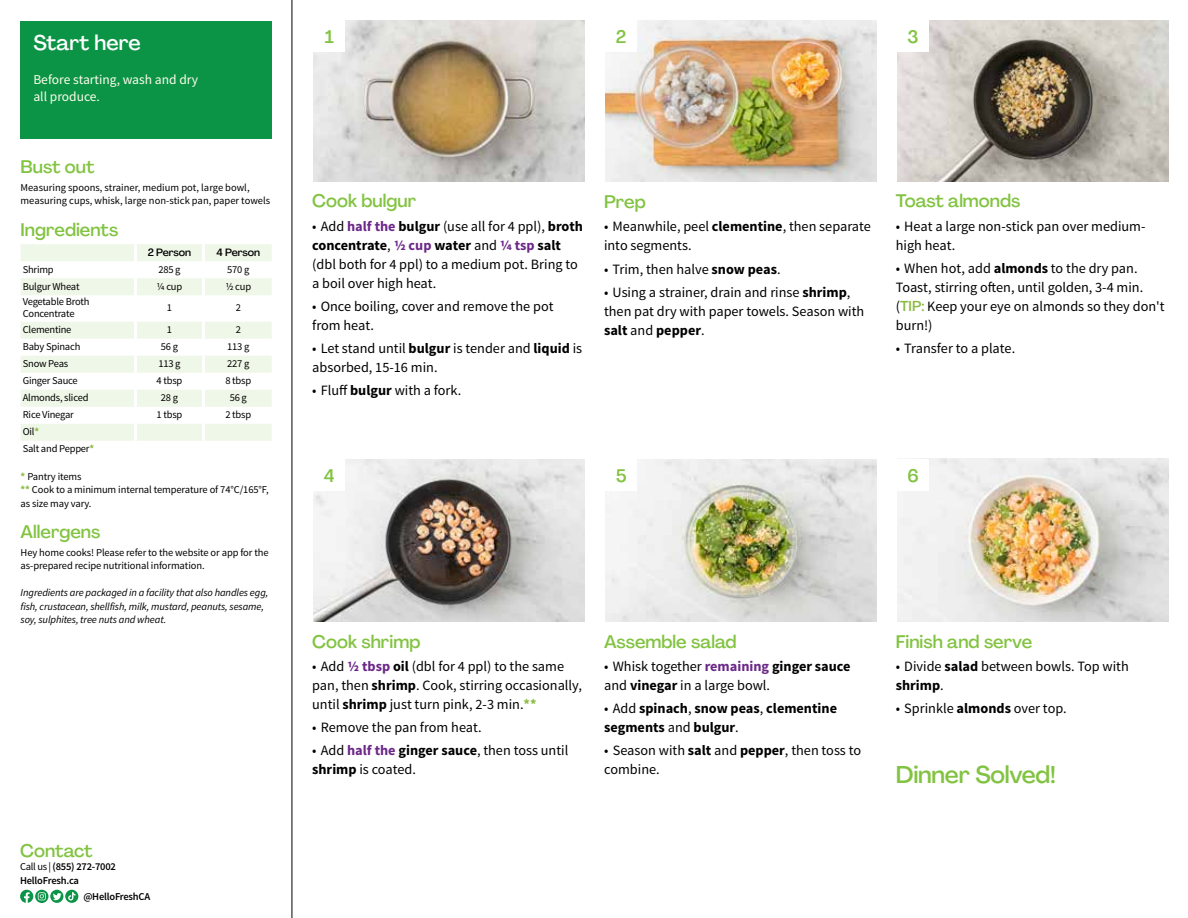
<style>
.page{position:relative;width:1188px;height:918px;background:#fff}
.page>*{position:absolute;margin:0;border:0;box-sizing:border-box;transform-origin:0 0}
.t1{font:500 24px "Agrandir";letter-spacing:-.01em;color:#82c341}
.t2{font:500 21px "Agrandir";color:#fff}
.t3{font:500 18px "Agrandir";color:#82c341}
.t4{font:14.25px/19px "Source Sans Pro";color:#000}
.t5{font:700 14.25px/19px "Source Sans Pro";color:#000}
.t6{font:13.5px/17.2px "Source Sans Pro";color:#fffdec}
.t7{font:10.5px/13.5px "Source Sans Pro";letter-spacing:-.01em;color:#000}
.t8{font:italic 10.5px/13.5px "Source Sans Pro";letter-spacing:-.01em;color:#000}
.t9{font:600 10.5px/13.5px "Source Sans Pro";letter-spacing:-.02em;color:#000}
.t10{font:500 10.5px "Agrandir";letter-spacing:-.01em;color:#000}
.s1{font-weight:700;color:#8cba42}
.s2{font-weight:400}
.s3{font-weight:700;color:#6c2888}
.s4{font-weight:700}
.s5{font-family:"Agrandir";font-weight:500;color:#8cba42}
</style>
<div class="page">
<hr style="left:292px;top:0;width:1px;height:918px;background:#000">
<img style="left:313px;top:459px;width:272px;height:162px">
<img style="left:605px;top:459px;width:272px;height:162px">
<img style="left:897px;top:459px;width:272px;height:162px">
<img style="left:313px;top:20px;width:272px;height:161px">
<img style="left:605px;top:20px;width:272px;height:161px">
<img style="left:897px;top:20px;width:272px;height:161px">
<div style="left:21px;top:21px;width:251px;height:117px;background:#0b9446"></div>
<svg style="left:20px;top:890px;width:42px;height:13px"></svg>
<svg style="left:65px;top:890px;width:13px;height:13px"></svg>
<svg style="left:68px;top:892px;width:8px;height:9px"></svg>
<div style="left:313px;top:459px;width:32px;height:32px;background:#fff"></div>
<div style="left:605px;top:459px;width:32px;height:32px;background:#fff"></div>
<div style="left:897px;top:459px;width:32px;height:32px;background:#fff"></div>
<div style="left:313px;top:20px;width:32px;height:32px;background:#fff"></div>
<div style="left:605px;top:20px;width:32px;height:32px;background:#fff"></div>
<div style="left:897px;top:20px;width:32px;height:32px;background:#fff"></div>
<svg style="left:21px;top:244px;width:251px;height:197px;fill:#f2f8ed"></svg>
<hr style="left:134px;top:244px;width:3px;height:17px;background:#fff">
<hr style="left:202px;top:244px;width:3px;height:17px;background:#fff">
<hr style="left:134px;top:261px;width:3px;height:17px;background:#fff">
<hr style="left:202px;top:261px;width:3px;height:17px;background:#fff">
<hr style="left:134px;top:278px;width:3px;height:17px;background:#fff">
<hr style="left:202px;top:278px;width:3px;height:17px;background:#fff">
<hr style="left:134px;top:295px;width:3px;height:27px;background:#fff">
<hr style="left:202px;top:295px;width:3px;height:27px;background:#fff">
<hr style="left:134px;top:322px;width:3px;height:17px;background:#fff">
<hr style="left:202px;top:322px;width:3px;height:17px;background:#fff">
<hr style="left:134px;top:339px;width:3px;height:17px;background:#fff">
<hr style="left:202px;top:339px;width:3px;height:17px;background:#fff">
<hr style="left:134px;top:356px;width:3px;height:17px;background:#fff">
<hr style="left:202px;top:356px;width:3px;height:17px;background:#fff">
<hr style="left:134px;top:373px;width:3px;height:17px;background:#fff">
<hr style="left:202px;top:373px;width:3px;height:17px;background:#fff">
<hr style="left:134px;top:390px;width:3px;height:17px;background:#fff">
<hr style="left:202px;top:390px;width:3px;height:17px;background:#fff">
<hr style="left:134px;top:407px;width:3px;height:17px;background:#fff">
<hr style="left:202px;top:407px;width:3px;height:17px;background:#fff">
<hr style="left:134px;top:424px;width:3px;height:17px;background:#fff">
<hr style="left:202px;top:424px;width:3px;height:17px;background:#fff">
<h2 class="t2" style="left:33px;top:29px;width:109px">Start here</h2>
<p class="t6" style="left:33px;top:71px;width:166px">Before starting, wash and dry all produce.</p>
<p class="t3" style="left:21px;top:156px;width:75px">Bust out</p>
<p class="t7" style="left:21px;top:181px;width:251px">Measuring spoons, strainer, medium pot, large bowl, measuring cups, whisk, large non-stick pan, paper towels</p>
<p class="t3" style="left:21px;top:218px;width:99px">Ingredients</p>
<p class="t10" style="left:148px;top:246px;width:45px">2 Person</p>
<p class="t10" style="left:217px;top:246px;width:45px">4 Person</p>
<p class="t7" style="left:23px;top:263px;width:33px">Shrimp</p>
<p class="t7" style="left:158px;top:263px;width:24px">285 g</p>
<p class="t7" style="left:227px;top:263px;width:24px">570 g</p>
<p class="t7" style="left:23px;top:280px;width:58px">Bulgur Wheat</p>
<p class="t7" style="left:157px;top:280px;width:27px">1/4 cup</p>
<p class="t7" style="left:225px;top:280px;width:27px">1/2 cup</p>
<p class="t7" style="left:23px;top:296px;width:68px;line-height:12px">Vegetable Broth<br>Concentrate</p>
<p class="t7" style="left:167px;top:301px;width:7px">1</p>
<p class="t7" style="left:236px;top:301px;width:7px">2</p>
<p class="t7" style="left:23px;top:323px;width:50px">Clementine</p>
<p class="t7" style="left:167px;top:323px;width:7px">1</p>
<p class="t7" style="left:236px;top:323px;width:7px">2</p>
<p class="t7" style="left:23px;top:340px;width:59px">Baby Spinach</p>
<p class="t7" style="left:161px;top:340px;width:19px">56 g</p>
<p class="t7" style="left:227px;top:340px;width:24px">113 g</p>
<p class="t7" style="left:23px;top:357px;width:47px">Snow Peas</p>
<p class="t7" style="left:158px;top:357px;width:24px">113 g</p>
<p class="t7" style="left:227px;top:357px;width:24px">227 g</p>
<p class="t7" style="left:23px;top:374px;width:57px">Ginger Sauce</p>
<p class="t7" style="left:157px;top:374px;width:27px">4 tbsp</p>
<p class="t7" style="left:225px;top:374px;width:27px">8 tbsp</p>
<p class="t7" style="left:23px;top:391px;width:67px">Almonds, sliced</p>
<p class="t7" style="left:161px;top:391px;width:19px">28 g</p>
<p class="t7" style="left:230px;top:391px;width:19px">56 g</p>
<p class="t7" style="left:23px;top:408px;width:53px">Rice Vinegar</p>
<p class="t7" style="left:157px;top:408px;width:27px">1 tbsp</p>
<p class="t7" style="left:225px;top:408px;width:27px">2 tbsp</p>
<p class="t7" style="left:23px;top:424px;width:73px;line-height:17px">Oil<span class="s1">*<br></span>Salt and Pepper<span class="s1">*</span></p>
<p class="t7" style="left:21px;top:470px;width:250px"><span class="s1">*</span> Pantry items<br><span class="s1">**</span> Cook to a minimum internal temperature of 74°C/165°F, as size may vary.</p>
<p class="t3" style="left:21px;top:521px;width:81px">Allergens</p>
<p class="t7" style="left:21px;top:546px;width:250px">Hey home cooks! Please refer to the website or app for the as-prepared recipe nutritional information.</p>
<p class="t8" style="left:21px;top:586px;width:249px">Ingredients are packaged in a facility that also handles egg, fish, crustacean, shellfish, milk, mustard, peanuts, sesame, soy, sulphites, tree nuts and wheat.</p>
<p class="t3" style="left:20px;top:840px;width:74px">Contact</p>
<p class="t9" style="left:20px;top:861px;width:97px"><span class="s2">Call us |</span> (855) 272-7002<br>HelloFresh.ca</p>
<p class="t9" style="left:83px;top:890px;width:68px">@HelloFreshCA</p>
<p class="t3" style="left:325px;top:26px;width:11px">1</p>
<p class="t3" style="left:616px;top:25px;width:12px">2</p>
<p class="t3" style="left:908px;top:25px;width:13px">3</p>
<p class="t3" style="left:312px;top:190px;width:106px">Cook bulgur</p>
<p class="t4" style="left:312px;top:217px;width:272px">• Add <span class="s3">half the</span> <span class="s4">bulgur</span> (use all for 4 ppl), <span class="s4">broth concentrate</span>, <span class="s3">1/2 cup</span> <span class="s4">water</span> and <span class="s3">1/4 tsp</span> <span class="s4">salt </span>(dbl both for 4 ppl) to a medium pot. Bring to a boil over high heat.</p>
<p class="t4" style="left:312px;top:297px;width:243px">• Once boiling, cover and remove the pot from heat.</p>
<p class="t4" style="left:312px;top:339px;width:272px">• Let stand until <span class="s4">bulgur</span> is tender and <span class="s4">liquid</span> is absorbed, 15-16 min.</p>
<p class="t4" style="left:312px;top:381px;width:151px">• Fluff <span class="s4">bulgur</span> with a fork.</p>
<p class="t3" style="left:604px;top:191px;width:43px">Prep</p>
<p class="t4" style="left:604px;top:217px;width:268px">• Meanwhile, peel <span class="s4">clementine</span>, then separate into segments.</p>
<p class="t4" style="left:604px;top:260px;width:178px">• Trim, then halve <span class="s4">snow peas</span>.</p>
<p class="t4" style="left:604px;top:283px;width:262px">• Using a strainer, drain and rinse <span class="s4">shrimp</span>, then pat dry with paper towels. Season with <span class="s4">salt</span> and <span class="s4">pepper</span>.</p>
<p class="t3" style="left:896px;top:190px;width:126px">Toast almonds</p>
<p class="t4" style="left:896px;top:217px;width:251px">• Heat a large non-stick pan over medium&shy;high heat.</p>
<p class="t4" style="left:896px;top:259px;width:270px">• When hot, add <span class="s4">almonds</span> to the dry pan.<br>Toast, stirring often, until golden, 3-4 min. (<span class="s5">TIP:</span> Keep your eye on almonds so they don't burn!)</p>
<p class="t4" style="left:896px;top:339px;width:121px">• Transfer to a plate.</p>
<p class="t3" style="left:324px;top:465px;width:12px">4</p>
<p class="t3" style="left:616px;top:465px;width:12px">5</p>
<p class="t3" style="left:907px;top:464px;width:13px">6</p>
<p class="t3" style="left:312px;top:630px;width:110px">Cook shrimp</p>
<p class="t4" style="left:312px;top:657px;width:271px">• Add <span class="s3">1/2 tbsp</span> <span class="s4">oil</span> (dbl for 4 ppl) to the same pan, then <span class="s4">shrimp</span>. Cook, stirring occasionally, until <span class="s4">shrimp</span> just turn pink, 2-3 min.<span class="s1">**</span></p>
<p class="t4" style="left:312px;top:718px;width:171px">• Remove the pan from heat.</p>
<p class="t4" style="left:312px;top:741px;width:258px">• Add <span class="s3">half the</span> <span class="s4">ginger sauce</span>, then toss until <span class="s4">shrimp</span> is coated.</p>
<p class="t3" style="left:604px;top:630px;width:134px">Assemble salad</p>
<p class="t4" style="left:604px;top:657px;width:248px">• Whisk together <span class="s3">remaining</span> <span class="s4">ginger sauce </span>and <span class="s4">vinegar</span> in a large bowl.</p>
<p class="t5" style="left:604px;top:700px;width:234px"><span class="s2">• Add</span> spinach<span class="s2">,</span> snow peas<span class="s2">,</span> clementine segments <span class="s2">and</span> bulgur<span class="s2">.</span></p>
<p class="t4" style="left:604px;top:741px;width:258px">• Season with <span class="s4">salt</span> and <span class="s4">pepper</span>, then toss to combine.</p>
<p class="t3" style="left:896px;top:630px;width:138px">Finish and serve</p>
<p class="t4" style="left:896px;top:657px;width:235px">• Divide <span class="s4">salad</span> between bowls. Top with <span class="s4">shrimp</span>.</p>
<p class="t4" style="left:896px;top:699px;width:172px">• Sprinkle <span class="s4">almonds</span> over top.</p>
<h1 class="t1" style="left:896px;top:760px;width:162px">Dinner Solved!</h1>
</div>
